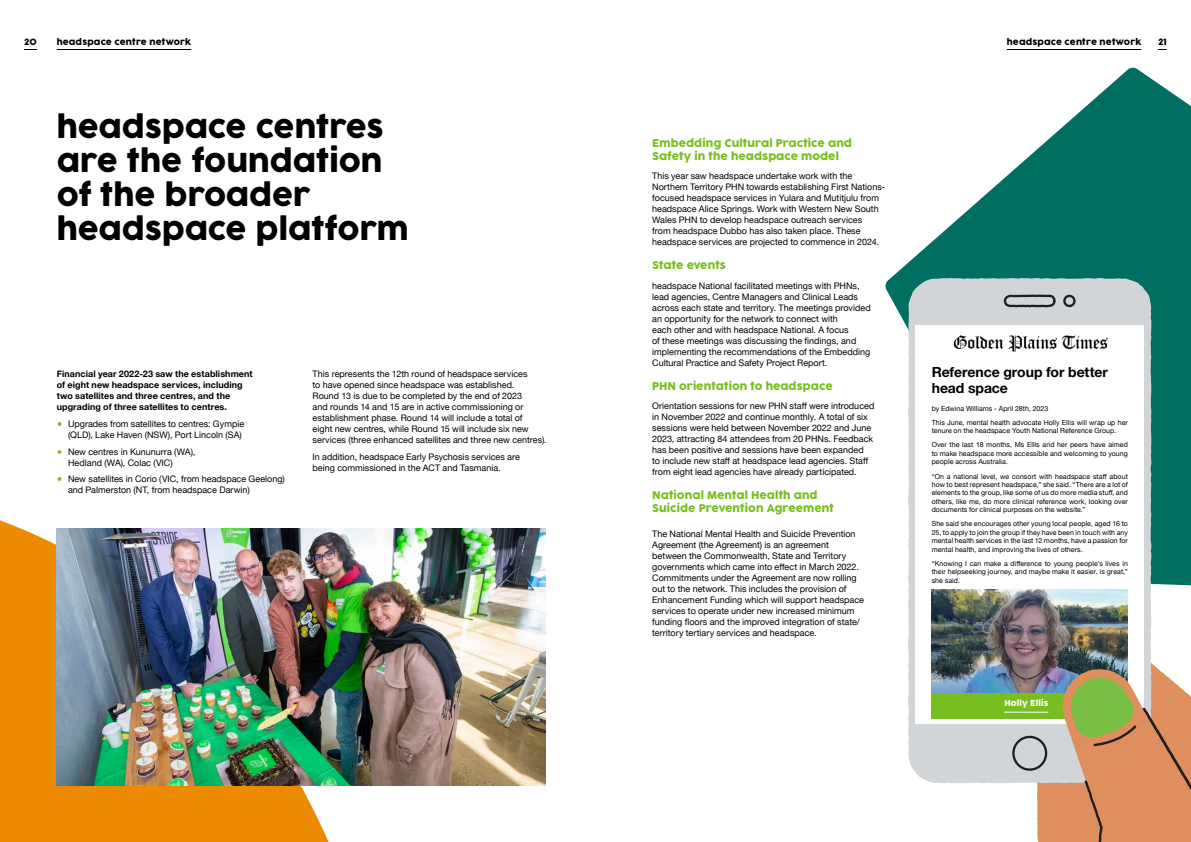
<style>
.page{position:relative;width:1191px;height:842px;background:#fff}
.page>*{position:absolute;margin:0;border:0;box-sizing:border-box;transform-origin:0 0}
.t1{font:30px/34px "Cocogoose Pro";color:#000}
.t2{font:700 14px/16.8px "Helvetica Neue LT Std";letter-spacing:-.005em;color:#000}
.t3{font:10.5px/12.6px "Cocogoose Pro";letter-spacing:.005em;color:#78be20}
.t4{font:9px/11px "Helvetica Neue";color:#000}
.t5{font:700 9px/11px "Helvetica Neue";letter-spacing:.01em;color:#000}
.t6{font:8.5px "Cocogoose Pro";letter-spacing:.015em;color:#000}
.t7{font:8px "Cocogoose Pro";letter-spacing:.02em;color:#fff}
.t8{font:7px/8.4px "Helvetica Neue";letter-spacing:.01em;color:#000}
.s1{color:#78be20}
</style>
<div class="page">
<svg style="left:24px;top:49px;width:13px;height:1px"></svg>
<svg style="left:885px;top:67px;width:306px;height:519px;fill:#006f62"></svg>
<svg style="left:0;top:520px;width:365px;height:322px;fill:#ed8b00"></svg>
<hr style="left:1006px;top:49px;width:135px;height:1px;background:#000">
<hr style="left:57px;top:49px;width:134px;height:1px;background:#000">
<img style="left:57px;top:528px;width:489px;height:257px">
<svg style="left:998px;top:619px;width:160px;height:223px"></svg>
<svg style="left:908px;top:278px;width:243px;height:505px;background:#cfd4d5"></svg>
<div style="left:1012px;top:736px;width:35px;height:35px;border:2px solid #231f20;border-radius:50%"></div>
<svg style="left:1002px;top:293px;width:75px;height:16px"></svg>
<div style="left:915px;top:326px;width:228px;height:397px;background:#fff"></div>
<img style="left:953px;top:335px;width:155px;height:17px">
<img style="left:931px;top:590px;width:196px;height:103px">
<div style="left:931px;top:693px;width:159px;height:26px;background:#78be20"></div>
<hr style="left:1004px;top:712px;width:44px;height:1px;background:#fff">
<svg style="left:1062px;top:669px;width:129px;height:173px;background:#cb9966"></svg>
<p class="t6" style="left:57px;top:36px;width:136px">headspace centre network</p>
<p class="t6" style="left:1006px;top:36px;width:136px">headspace centre network</p>
<p class="t6" style="left:24px;top:36px;width:14px">20</p>
<p class="t6" style="left:1158px;top:36px;width:10px">21</p>
<h1 class="t1" style="left:57px;top:111px;width:353px">headspace centres are the foundation of the broader headspace platform</h1>
<p class="t5" style="left:57px;top:369px;width:197px">Financial year 2022-23 saw the establishment of eight new headspace services, including two satellites and three centres, and the upgrading of three satellites to centres.</p>
<p class="t4" style="left:57px;top:419px;width:189px;text-align:right"><span class="s1">●</span> Upgrades from satellites to centres: Gympie (QLD), Lake Haven (NSW), Port Lincoln (SA)</p>
<p class="t4" style="left:68px;top:446px;width:129px;text-indent:-11px"><span class="s1">●</span> New centres in Kununurra (WA),<br>Hedland (WA), Colac (VIC)</p>
<p class="t4" style="left:68px;top:474px;width:218px;text-indent:-11px"><span class="s1">●</span> New satellites in Corio (VIC, from headspace Geelong) and Palmerston (NT, from headspace Darwin)</p>
<p class="t4" style="left:313px;top:369px;width:236px">This represents the 12th round of headspace services<br>to have opened since headspace was established.<br>Round 13 is due to be completed by the end of 2023<br>and rounds 14 and 15 are in active commissioning or establishment phase. Round 14 will include a total of<br>eight new centres, while Round 15 will include six new services (three enhanced satellites and three new centres).</p>
<p class="t4" style="left:313px;top:452px;width:209px">In addition, headspace Early Psychosis services are being commissioned in the ACT and Tasmania.</p>
<p class="t3" style="left:652px;top:137px;width:201px">Embedding Cultural Practice and<br>Safety in the headspace model</p>
<p class="t4" style="left:652px;top:171px;width:235px">This year saw headspace undertake work with the Northern Territory PHN towards establishing First Nations&shy;focused headspace services in Yulara and Mutitjulu from headspace Alice Springs. Work with Western New South Wales PHN to develop headspace outreach services<br>from headspace Dubbo has also taken place. These headspace services are projected to commence in 2024.</p>
<p class="t3" style="left:652px;top:259px;width:75px">State events</p>
<p class="t4" style="left:652px;top:281px;width:220px">headspace National facilitated meetings with PHNs, lead agencies, Centre Managers and Clinical Leads across each state and territory. The meetings provided an opportunity for the network to connect with<br>each other and with headspace National. A focus<br>of these meetings was discussing the findings, and implementing the recommendations of the Embedding Cultural Practice and Safety Project Report.</p>
<p class="t3" style="left:652px;top:380px;width:182px">PHN orientation to headspace</p>
<p class="t4" style="left:652px;top:401px;width:224px">Orientation sessions for new PHN staff were introduced in November 2022 and continue monthly. A total of six sessions were held between November 2022 and June 2023, attracting 84 attendees from 20 PHNs. Feedback has been positive and sessions have been expanded<br>to include new staff at headspace lead agencies. Staff from eight lead agencies have already participated.</p>
<p class="t3" style="left:652px;top:489px;width:183px">National Mental Health and<br>Suicide Prevention Agreement</p>
<p class="t4" style="left:652px;top:529px;width:213px">The National Mental Health and Suicide Prevention Agreement (the Agreement) is an agreement between the Commonwealth, State and Territory governments which came into effect in March 2022.<br>Commitments under the Agreement are now rolling out to the network. This includes the provision of Enhancement Funding which will support headspace services to operate under new increased minimum funding floors and the improved integration of state/ territory tertiary services and headspace.</p>
<h2 class="t2" style="left:931px;top:363px;width:178px">Reference group for better head space</h2>
<p class="t8" style="left:931px;top:401px;width:198px;line-height:14.2px">by Edwina Williams - April 28th, 2023<br>This June, mental health advocate Holly Ellis will wrap up her</p>
<p class="t8" style="left:931px;top:424px;width:198px;line-height:14.2px">tenure on the headspace Youth National Reference Group.<br>Over the last 18 months, Ms Ellis and her peers have aimed</p>
<p class="t8" style="left:931px;top:450px;width:198px">to make headspace more accessible and welcoming to young people across Australia.</p>
<p class="t8" style="left:931px;top:472px;width:198px;text-align:justify">“On a national level, we consort with headspace staff about how to best represent headspace,” she said. “There are a lot of elements to the group, like some of us do more media stuff, and others, like me, do more clinical reference work, looking over documents for clinical purposes on the website.”</p>
<p class="t8" style="left:931px;top:520px;width:198px;text-align:justify">She said she encourages other young local people, aged 16 to 25, to apply to join the group if they have been in touch with any mental health services in the last 12 months, have a passion for mental health, and improving the lives of others.</p>
<p class="t8" style="left:931px;top:559px;width:198px;text-align:justify">“Knowing I can make a difference to young people’s lives in their helpseeking journey, and maybe make it easier, is great,” she said.</p>
<p class="t7" style="left:1004px;top:697px;width:46px">Holly Ellis</p>
</div>
